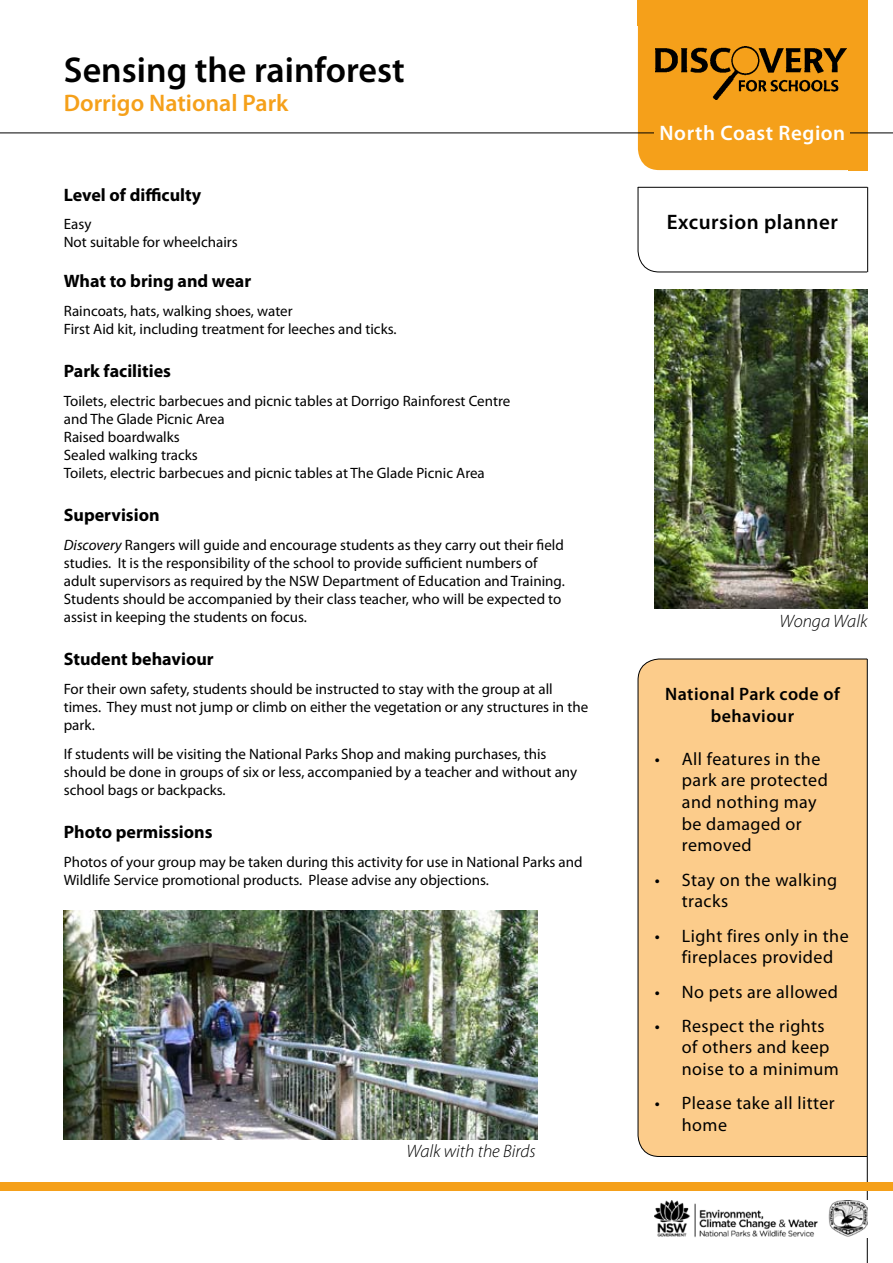
<style>
.page{position:relative;width:893px;height:1263px;background:#fff}
.page>*{position:absolute;margin:0;border:0;box-sizing:border-box;transform-origin:0 0}
.t1{font:600 36px "Myriad Pro";color:#000}
.t2{font:600 24px "Myriad Pro";color:#f5a01a}
.t3{font:600 21px "Myriad Pro";letter-spacing:.025em;color:#000}
.t4{font:600 21px "Myriad Pro";letter-spacing:.025em;color:#fff}
.t5{font:18px/21.6px "Myriad Pro";letter-spacing:.025em;color:#000}
.t6{font:700 18px "Myriad Pro";color:#000}
.t7{font:600 18px/21.6px "Myriad Pro";letter-spacing:.025em;color:#000;text-align:center}
.t8{font:italic 300 18px "Myriad Pro";color:#000}
.t9{font:15px/18px "Myriad Pro";color:#000}
.s1{font-style:italic}
</style>
<div class="page">
<div style="left:638px;top:659px;width:250px;height:497px;background:#fccc8b;border-radius:21px"></div>
<div style="left:867px;top:655px;width:26px;height:608px;background:#fff"></div>
<hr style="left:867px;top:659px;width:1px;height:604px;background:#000">
<div style="left:638px;top:166px;width:250px;height:106px;border:1px solid #000;border-radius:21px"></div>
<div style="left:867px;top:187px;width:26px;height:85px;background:#fff"></div>
<hr style="left:867px;top:187px;width:1px;height:85px;background:#000">
<div style="left:637px;top:162px;width:256px;height:25px;background:#fff"></div>
<hr style="left:638px;top:187px;width:229px;height:1px;background:#000">
<div style="left:638px;top:0;width:229px;height:170px;background:#f5a01a;border-radius:21px"></div>
<div style="left:848px;top:0;width:19px;height:170px;background:#f5a01a"></div>
<div style="left:638px;top:0;width:22px;height:26px;background:#f5a01a"></div>
<hr style="left:0;top:133px;width:893px;height:1px;background:#000">
<div style="left:655px;top:113px;width:195px;height:37px;background:#f5a01a"></div>
<div style="left:1px;top:1182px;width:892px;height:9px;background:#f5a01a"></div>
<img style="left:64px;top:910px;width:473px;height:230px">
<img style="left:655px;top:289px;width:212px;height:320px">
<img style="left:655px;top:47px;width:191px;height:53px">
<img style="left:655px;top:1200px;width:212px;height:37px">
<h1 class="t1" style="left:64px;top:47px;width:342px">Sensing the rainforest</h1>
<h2 class="t2" style="left:64px;top:88px;width:226px">Dorrigo National Park</h2>
<p class="t6" style="left:64px;top:183px;width:139px">Level of difficulty</p>
<p class="t9" style="left:64px;top:215px;width:175px">Easy<br>Not suitable for wheelchairs</p>
<p class="t6" style="left:64px;top:269px;width:189px">What to bring and wear</p>
<p class="t9" style="left:64px;top:302px;width:334px">Raincoats, hats, walking shoes, water<br>First Aid kit, including treatment for leeches and ticks.</p>
<p class="t6" style="left:64px;top:359px;width:109px">Park facilities</p>
<p class="t9" style="left:64px;top:392px;width:448px">Toilets, electric barbecues and picnic tables at Dorrigo Rainforest Centre and The Glade Picnic Area<br>Raised boardwalks<br>Sealed walking tracks<br>Toilets, electric barbecues and picnic tables at The Glade Picnic Area</p>
<p class="t6" style="left:64px;top:503px;width:97px">Supervision</p>
<p class="t9" style="left:64px;top:536px;width:502px"><span class="s1">Discovery</span> Rangers will guide and encourage students as they carry out their field studies. It is the responsibility of the school to provide sufficient numbers of adult supervisors as required by the NSW Department of Education and Training.<br>Students should be accompanied by their class teacher, who will be expected to assist in keeping the students on focus.</p>
<p class="t6" style="left:64px;top:647px;width:151px">Student behaviour</p>
<p class="t9" style="left:64px;top:680px;width:526px">For their own safety, students should be instructed to stay with the group at all times. They must not jump or climb on either the vegetation or any structures in the park.</p>
<p class="t9" style="left:64px;top:744px;width:515px">If students will be visiting the National Parks Shop and making purchases, this should be done in groups of six or less, accompanied by a teacher and without any school bags or backpacks.</p>
<p class="t6" style="left:64px;top:820px;width:150px">Photo permissions</p>
<p class="t9" style="left:64px;top:852px;width:520px">Photos of your group may be taken during this activity for use in National Parks and<br>Wildlife Service promotional products. Please advise any objections.</p>
<p class="t8" style="left:406px;top:1142px;width:131px">Walk with the Birds</p>
<h3 class="t4" style="left:660px;top:120px;width:187px">North Coast Region</h3>
<h3 class="t3" style="left:667px;top:209px;width:173px">Excursion planner</h3>
<p class="t8" style="left:780px;top:612px;width:89px">Wonga Walk</p>
<p class="t7" style="left:665px;top:683px;width:176px">National Park code of behaviour</p>
<p class="t5" style="left:682px;top:748px;width:148px;text-indent:-27px">• All features in the park are protected and nothing may be damaged or removed</p>
<p class="t5" style="left:682px;top:868px;width:157px;text-indent:-27px">• Stay on the walking tracks</p>
<p class="t5" style="left:682px;top:924px;width:168px;text-indent:-27px">• Light fires only in the fireplaces provided</p>
<p class="t5" style="left:655px;top:980px;width:185px">• No pets are allowed</p>
<p class="t5" style="left:682px;top:1015px;width:159px;text-indent:-27px">• Respect the rights of others and keep noise to a minimum</p>
<p class="t5" style="left:682px;top:1092px;width:154px;text-indent:-27px">• Please take all litter home</p>
</div>
